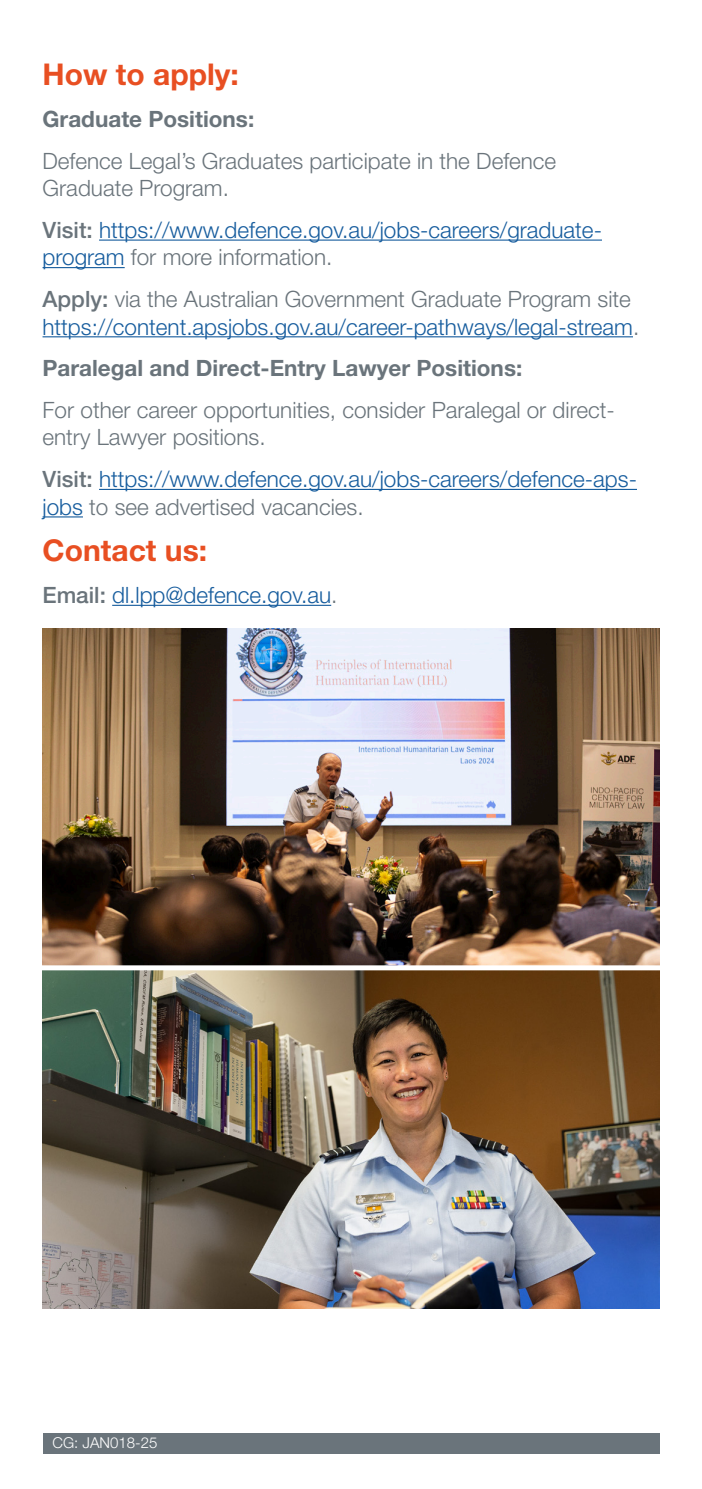
<style>
.page{position:relative;width:702px;height:1489px;background:#fff}
.page>*{position:absolute;margin:0;border:0;box-sizing:border-box;transform-origin:0 0}
.orange_bold_header_new{font:700 30px "Helvetica Neue LT Std";color:#e84f22}
.grey_body_text{font:300 22.5px/27.5px "Helvetica Neue LT Std";color:#175d9e}
.grey_body_text-2{font:300 22.5px/27.5px "Helvetica Neue LT Std";color:#6a747b}
.bold_grey_body{font:700 22.5px "Helvetica Neue LT Std";color:#6a747b}
.indent_h3_grey{font:700 22.5px "Helvetica Neue LT Std";color:#6a747b}
.bold_grey_header{font:300 15px "Helvetica Neue LT Std";color:#fff}
.s1{font-weight:500;color:#6a747b}
.s2{color:#6a747b}
</style>
<div class="page">
<img style="left:43px;top:628px;width:616px;height:679px">
<hr style="left:99px;top:239px;width:503px;height:2px;background:#175d9e">
<hr style="left:43px;top:267px;width:82px;height:1px;background:#175d9e">
<hr style="left:43px;top:336px;width:590px;height:1px;background:#175d9e">
<hr style="left:99px;top:489px;width:538px;height:1px;background:#175d9e">
<hr style="left:43px;top:516px;width:40px;height:1px;background:#175d9e">
<hr style="left:112px;top:604px;width:219px;height:2px;background:#175d9e">
<div style="left:30px;top:965px;width:641px;height:5px;background:#fff"></div>
<div style="left:43px;top:1432px;width:616px;height:21px;background:#6a747b"></div>
<p class="orange_bold_header_new" style="left:43px;top:56px;width:198px">How to apply:</p>
<p class="indent_h3_grey" style="left:43px;top:105px;width:213px">Graduate Positions:</p>
<p class="grey_body_text-2" style="left:43px;top:146px;width:515px">Defence Legal’s Graduates participate in the Defence<br>Graduate Program.</p>
<p class="grey_body_text" style="left:43px;top:215px;width:561px"><span class="s1">Visit:</span> https://www.defence.gov.au/jobs-careers/graduate&shy;program <span class="s2">for more information.</span></p>
<p class="grey_body_text" style="left:43px;top:285px;width:598px"><span class="s1">Apply:</span> <span class="s2">via the Australian Government Graduate Program site </span>https://content.apsjobs.gov.au/career-pathways/legal-stream<span class="s2">.</span></p>
<p class="bold_grey_body" style="left:43px;top:354px;width:481px">Paralegal and Direct-Entry Lawyer Positions:</p>
<p class="grey_body_text-2" style="left:43px;top:396px;width:573px">For other career opportunities, consider Paralegal or direct&shy;entry Lawyer positions.</p>
<p class="grey_body_text" style="left:43px;top:465px;width:596px"><span class="s1">Visit:</span> https://www.defence.gov.au/jobs-careers/defence-aps&shy;jobs <span class="s2">to see advertised vacancies.</span></p>
<p class="orange_bold_header_new" style="left:43px;top:532px;width:166px">Contact us:</p>
<p class="grey_body_text" style="left:43px;top:581px;width:296px"><span class="s1">Email:</span> dl.lpp@defence.gov.au<span class="s2">.</span></p>
<p class="bold_grey_header" style="left:53px;top:1433px;width:106px">CG: JAN018-25</p>
</div>
